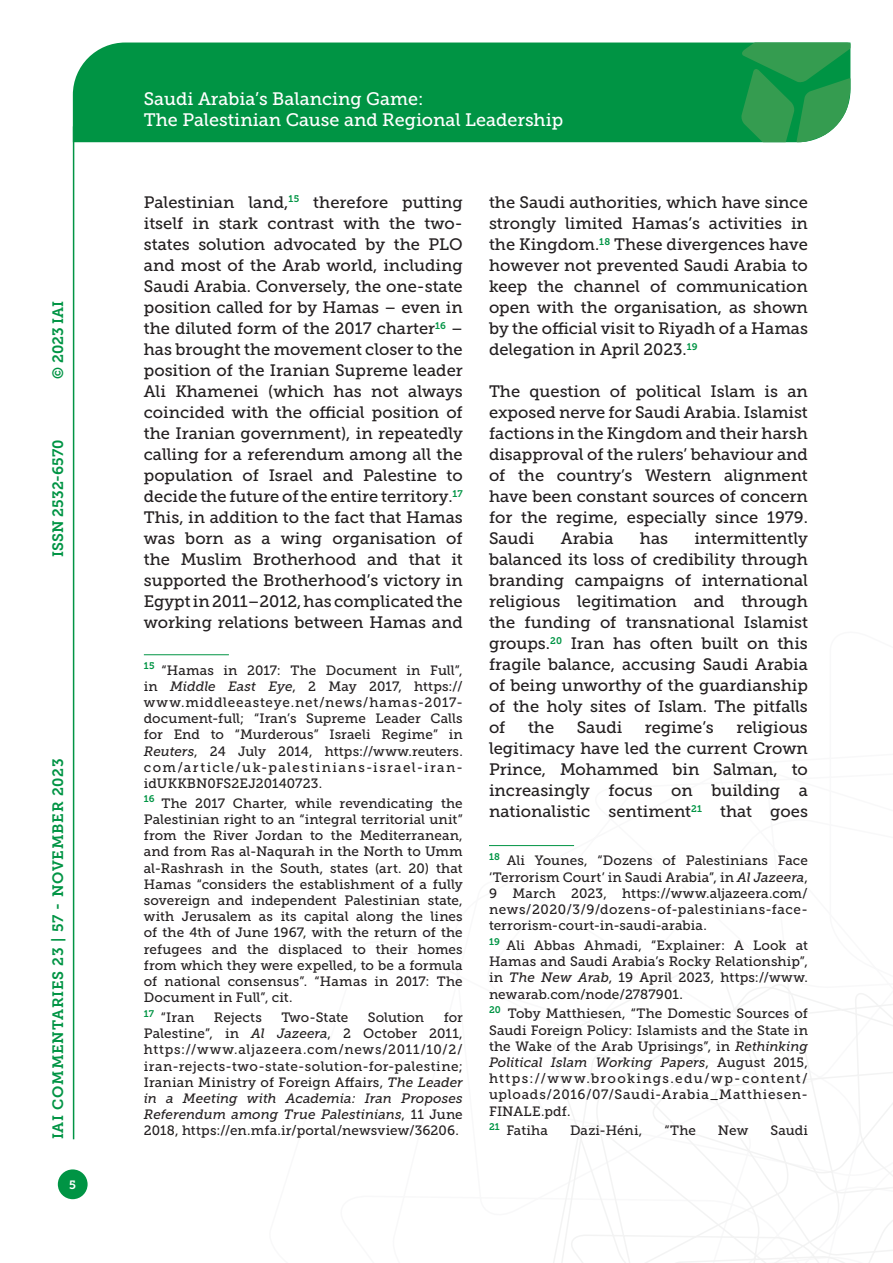
<style>
.page{position:relative;width:893px;height:1263px;background:#fff}
.page>*{position:absolute;margin:0;border:0;box-sizing:border-box;transform-origin:0 0}
.t1{font:18px/21.6px "Museo Slab 500";color:#fff}
.Testo{font:16.5px/21px "Museo Slab 500";color:#231f20;text-align:justify}
.t2{font:15px "Museo Slab 700";letter-spacing:.05em;color:#009444}
.t3{font:15px "Museo Slab 700";color:#009444}
.Nota{font:13.5px/16.2px "Museo Slab 500";letter-spacing:.015em;color:#231f20;text-align:justify}
.Nota-2{font:13.5px "Museo Slab 500";letter-spacing:-.005em;color:#231f20}
.t4{font:12px "Museo Slab 700";color:#fff}
.s1{font-style:italic}
</style>
<div class="page">
<svg style="left:553px;top:960px;width:340px;height:303px"></svg>
<div style="left:73px;top:43px;width:668px;height:99px;background:#009444"></div>
<svg style="left:741px;top:43px;width:109px;height:99px;background:#319e55"></svg>
<div style="left:58px;top:1169px;width:30px;height:30px;background:#009444;border-radius:50%"></div>
<hr style="left:73px;top:126px;width:1px;height:1013px;background:#009444">
<hr style="left:144px;top:654px;width:85px;height:1px;background:#009444">
<hr style="left:489px;top:845px;width:85px;height:1px;background:#009444">
<p class="t2" style="left:50px;top:379px;width:80px;rotate:-90deg">© 2023 IAI</p>
<p class="t3" style="left:50px;top:557px;width:119px;rotate:-90deg">ISSN 2532-6570</p>
<p class="t2" style="left:50px;top:1139px;width:382px;rotate:-90deg">IAI COMMENTARIES 23 | 57 - NOVEMBER 2023</p>
<p class="t4" style="left:69px;top:1178px;width:8px">5</p>
<h1 class="t1" style="left:144px;top:88px;width:421px">Saudi Arabia’s Balancing Game:<br>The Palestinian Cause and Regional Leadership</h1>
<p class="Testo" style="left:144px;top:192px;width:320px">Palestinian land,<sup>15</sup> therefore putting itself in stark contrast with the two&shy;states solution advocated by the PLO and most of the Arab world, including Saudi Arabia. Conversely, the one-state position called for by Hamas – even in the diluted form of the 2017 charter<sup>16</sup> – has brought the movement closer to the position of the Iranian Supreme leader Ali Khamenei (which has not always coincided with the official position of the Iranian government), in repeatedly calling for a referendum among all the population of Israel and Palestine to decide the future of the entire territory.<sup>17<br></sup>This, in addition to the fact that Hamas was born as a wing organisation of the Muslim Brotherhood and that it supported the Brotherhood’s victory in Egypt in 2011–2012, has complicated the working relations between Hamas and</p>
<p class="Nota" style="left:144px;top:662px;width:320px"><sup>15</sup> “Hamas in 2017: The Document in Full”, in <span class="s1">Middle East Eye</span>, 2 May 2017, https:// www.middleeasteye.net/news/hamas-2017- document-full; “Iran’s Supreme Leader Calls for End to “Murderous” Israeli Regime” in <span class="s1">Reuters</span>, 24 July 2014, https://www.reuters. com/article/uk-palestinians-israel-iran&shy;idUKKBN0FS2EJ20140723.</p>
<p class="Nota" style="left:144px;top:795px;width:320px"><sup>16</sup> The 2017 Charter, while revendicating the Palestinian right to an “integral territorial unit” from the River Jordan to the Mediterranean, and from Ras al-Naqurah in the North to Umm al-Rashrash in the South, states (art. 20) that Hamas “considers the establishment of a fully sovereign and independent Palestinian state, with Jerusalem as its capital along the lines of the 4th of June 1967, with the return of the refugees and the displaced to their homes from which they were expelled, to be a formula of national consensus”. “Hamas in 2017: The Document in Full”, cit.</p>
<p class="Nota" style="left:144px;top:1009px;width:52px"><sup>17</sup> “Iran</p>
<p class="Nota" style="left:214px;top:1009px;width:49px">Rejects</p>
<p class="Nota-2" style="left:281px;top:1010px;width:68px">Two-State</p>
<p class="Nota-2" style="left:368px;top:1010px;width:58px">Solution</p>
<p class="Nota" style="left:144px;top:1009px;width:320px;text-indent:300px">for Palestine”, in <span class="s1">Al Jazeera</span>, 2 October 2011, https://www.aljazeera.com/news/2011/10/2/ iran-rejects-two-state-solution-for-palestine; Iranian Ministry of Foreign Affairs, <span class="s1">The Leader in a Meeting with Academia: Iran Proposes Referendum among True Palestinians</span>, 11 June 2018, https://en.mfa.ir/portal/newsview/36206.</p>
<p class="Testo" style="left:489px;top:192px;width:320px">the Saudi authorities, which have since strongly limited Hamas’s activities in the Kingdom.<sup>18</sup> These divergences have however not prevented Saudi Arabia to keep the channel of communication open with the organisation, as shown by the official visit to Riyadh of a Hamas delegation in April 2023.<sup>19</sup></p>
<p class="Testo" style="left:489px;top:381px;width:320px">The question of political Islam is an exposed nerve for Saudi Arabia. Islamist factions in the Kingdom and their harsh disapproval of the rulers’ behaviour and of the country’s Western alignment have been constant sources of concern for the regime, especially since 1979.<br>Saudi</p>
<p class="Testo" style="left:489px;top:528px;width:320px;text-indent:205px">intermittently balanced its loss of credibility through branding campaigns of international religious legitimation and through the funding of transnational Islamist groups.<sup>20</sup> Iran has often built on this fragile balance, accusing Saudi Arabia of being unworthy of the guardianship of the holy sites of Islam. The pitfalls of</p>
<p class="Testo" style="left:561px;top:528px;width:54px">Arabia</p>
<p class="Testo" style="left:640px;top:528px;width:30px">has</p>
<p class="Testo" style="left:528px;top:717px;width:28px">the</p>
<p class="Testo" style="left:577px;top:717px;width:47px">Saudi</p>
<p class="Testo" style="left:645px;top:717px;width:71px">regime’s</p>
<p class="Testo" style="left:489px;top:717px;width:320px;text-indent:247px">religious legitimacy have led the current Crown Prince, Mohammed bin Salman, to increasingly focus on building a nationalistic sentiment<sup>21</sup> that goes</p>
<p class="Nota" style="left:489px;top:853px;width:320px"><sup>18</sup> Ali Younes, “Dozens of Palestinians Face ‘Terrorism Court’ in Saudi Arabia”, in <span class="s1">Al Jazeera</span>, 9 March 2023, https://www.aljazeera.com/ news/2020/3/9/dozens-of-palestinians-face&shy;terrorism-court-in-saudi-arabia.</p>
<p class="Nota" style="left:489px;top:937px;width:320px"><sup>19</sup> Ali Abbas Ahmadi, “Explainer: A Look at Hamas and Saudi Arabia’s Rocky Relationship”, in <span class="s1">The New Arab</span>, 19 April 2023, https://www. newarab.com/node/2787901.</p>
<p class="Nota" style="left:489px;top:1006px;width:320px"><sup>20</sup> Toby Matthiesen, “The Domestic Sources of Saudi Foreign Policy: Islamists and the State in the Wake of the Arab Uprisings”, in <span class="s1">Rethinking Political Islam Working Papers</span>, August 2015, https://www.brookings.edu/wp-content/ uploads/2016/07/Saudi-Arabia_Matthiesen-FINALE.pdf.</p>
<p class="Nota" style="left:489px;top:1123px;width:61px"><sup>21</sup> Fatiha</p>
<p class="Nota" style="left:570px;top:1123px;width:74px">Dazi-Héni,</p>
<p class="Nota" style="left:664px;top:1123px;width:33px">“The</p>
<p class="Nota" style="left:718px;top:1123px;width:32px">New</p>
<p class="Nota" style="left:770px;top:1123px;width:39px">Saudi</p>
</div>
